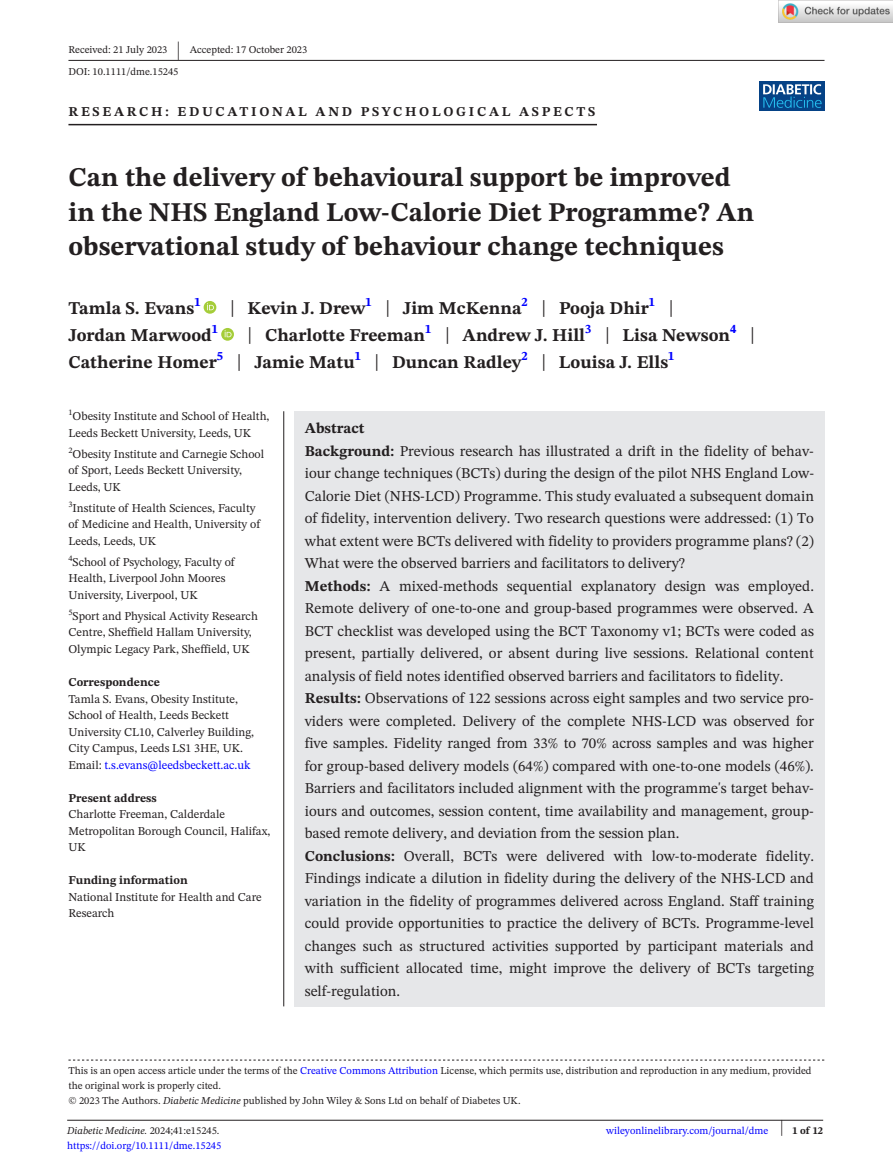
<style>
.page{position:relative;width:893px;height:1174px;background:#fff}
.page>*{position:absolute;margin:0;border:0;box-sizing:border-box;transform-origin:0 0}
.t1{font:700 27px/34.5px "STIX Two Text";color:#231f20}
.t2{font:25.65px "STIX Two Text";color:#231f20;scale:.49 1}
.t3{font:700 18px/27px "STIX Two Text";color:#231f20}
.t4{font:15px/22.5px "STIX Two Text";color:#231f20}
.t5{font:700 13.5px "STIX Two Text";letter-spacing:.2em;color:#231f20}
.t6{font:12px/16.5px "STIX Two Text";color:#231f20}
.t7{font:700 12px "STIX Two Text";color:#231f20}
.t8{font:10.5px/15px "STIX Two Text";color:#231f20}
.t9{font:10.5px "STIX Two Text";color:#00f}
.t10{font:italic 10.5px "STIX Two Text";color:#231f20}
.t11{font:700 10.5px "STIX Two Text";color:#231f20}
.s1{font-weight:400;font-size:23.4px}
.s2{color:#00f}
.s3{font-weight:700}
.s4{font-style:italic}
.s5{font-style:normal}
.s6{font-weight:400;font-size:22.2px}
</style>
<div class="page">
<hr style="left:67px;top:1119px;width:756px;height:1px;background:#231f20">
<div style="left:759px;top:81px;width:65px;height:30px;background:#054286"></div>
<svg style="left:763px;top:84px;width:59px;height:24px"></svg>
<hr style="left:68px;top:60px;width:756px;height:1px;background:#231f20">
<hr style="left:68px;top:124px;width:529px;height:1px;background:#231f20">
<svg style="left:204px;top:301px;width:12px;height:13px"></svg>
<svg style="left:207px;top:303px;width:7px;height:7px"></svg>
<svg style="left:221px;top:328px;width:13px;height:13px"></svg>
<svg style="left:225px;top:330px;width:7px;height:7px"></svg>
<svg style="left:68px;top:1059px;width:756px;height:1px"></svg>
<div style="left:294px;top:411px;width:530px;height:595px;background:#e6e7e9"></div>
<hr style="left:283px;top:411px;width:1px;height:595px;background:#231f20">
<img style="left:779px;top:0;width:114px;height:23px">
<p class="t8" style="left:68px;top:42px;width:101px">Received: 21 July 2023</p>
<h2 class="t2" style="left:177px;top:32px;width:8px">|</h2>
<p class="t8" style="left:190px;top:42px;width:119px">Accepted: 17 October 2023</p>
<p class="t8" style="left:68px;top:64px;width:112px">DOI: 10.1111/dme.15245</p>
<p class="t5" style="left:68px;top:101px;width:528px">RESEARCH: EDUCATIONAL AND PSYCHOLOGICAL ASPECTS</p>
<h1 class="t1" style="left:68px;top:161px;width:687px">Can the delivery of behavioural support be improved in the NHS England Low-Calorie Diet Programme? An observational study of behaviour change techniques</h1>
<p class="t3" style="left:68px;top:295px;width:134px">Tamla S. Evans<sup>1</sup></p>
<p class="t3" style="left:230px;top:295px;width:445px"><span class="s1">|</span> Kevin J. Drew<sup>1</sup> <span class="s1">|</span> Jim McKenna<sup>2</sup> <span class="s1">|</span> Pooja Dhir<sup>1</sup> <span class="s1">|</span></p>
<p class="t3" style="left:68px;top:322px;width:151px">Jordan Marwood<sup>1</sup></p>
<p class="t3" style="left:68px;top:322px;width:688px;text-indent:179px"><span class="s1">|</span> Charlotte Freeman<sup>1</sup> <span class="s1">|</span> Andrew J. Hill<sup>3</sup> <span class="s1">|</span> Lisa Newson<sup>4</sup> <span class="s1">|<br></span>Catherine Homer<sup>5</sup> <span class="s1">|</span> Jamie Matu<sup>1</sup> <span class="s1">|</span> Duncan Radley<sup>2</sup> <span class="s1">|</span> Louisa J. Ells<sup>1</sup></p>
<p class="t6" style="left:68px;top:408px;width:203px"><sup>1</sup>Obesity Institute and School of Health,<br>Leeds Beckett University, Leeds, UK</p>
<p class="t6" style="left:68px;top:445px;width:197px"><sup>2</sup>Obesity Institute and Carnegie School of Sport, Leeds Beckett University,<br>Leeds, UK</p>
<p class="t6" style="left:68px;top:499px;width:193px"><sup>3</sup>Institute of Health Sciences, Faculty of Medicine and Health, University of<br>Leeds, Leeds, UK</p>
<p class="t6" style="left:68px;top:553px;width:168px"><sup>4</sup>School of Psychology, Faculty of<br>Health, Liverpool John Moores<br>University, Liverpool, UK</p>
<p class="t6" style="left:68px;top:607px;width:191px"><sup>5</sup>Sport and Physical Activity Research<br>Centre, Sheffield Hallam University,<br>Olympic Legacy Park, Sheffield, UK</p>
<p class="t7" style="left:68px;top:673px;width:93px">Correspondence</p>
<p class="t6" style="left:68px;top:690px;width:187px">Tamla S. Evans, Obesity Institute, School of Health, Leeds Beckett University CL10, Calverley Building, City Campus, Leeds LS1 3HE, UK.<br>Email: <span class="s2">t.s.evans@leedsbeckett.ac.uk</span></p>
<p class="t7" style="left:68px;top:789px;width:90px">Present address</p>
<p class="t6" style="left:68px;top:805px;width:203px">Charlotte Freeman, Calderdale<br>Metropolitan Borough Council, Halifax,<br>UK</p>
<p class="t7" style="left:68px;top:871px;width:121px">Funding information</p>
<p class="t6" style="left:68px;top:888px;width:195px">National Institute for Health and Care<br>Research</p>
<p class="t4" style="left:305px;top:417px;width:511px"><span class="s3">Abstract<br>Background:</span> Previous research has illustrated a drift in the fidelity of behav&shy;iour change techniques (BCTs) during the design of the pilot NHS England Low-Calorie Diet (NHS-LCD) Programme. This study evaluated a subsequent domain of fidelity, intervention delivery. Two research questions were addressed: (1) To what extent were BCTs delivered with fidelity to providers programme plans? (2)<br>What were the observed barriers and facilitators to delivery?<br><span class="s3">Methods:</span> A mixed-methods sequential explanatory design was employed.<br>Remote delivery of one-to-one and group-based programmes were observed. A BCT checklist was developed using the BCT Taxonomy v1; BCTs were coded as present, partially delivered, or absent during live sessions. Relational content analysis of field notes identified observed barriers and facilitators to fidelity.<br><span class="s3">Results:</span> Observations of 122 sessions across eight samples and two service pro&shy;viders were completed. Delivery of the complete NHS-LCD was observed for five samples. Fidelity ranged from 33% to 70% across samples and was higher for group-based delivery models (64%) compared with one-to-one models (46%).<br>Barriers and facilitators included alignment with the programme's target behav&shy;iours and outcomes, session content, time availability and management, group&shy;based remote delivery, and deviation from the session plan.<br><span class="s3">Conclusions:</span> Overall, BCTs were delivered with low-to-moderate fidelity.<br>Findings indicate a dilution in fidelity during the delivery of the NHS-LCD and variation in the fidelity of programmes delivered across England. Staff training could provide opportunities to practice the delivery of BCTs. Programme-level changes such as structured activities supported by participant materials and with sufficient allocated time, might improve the delivery of BCTs targeting self-regulation.</p>
<p class="t8" style="left:68px;top:1063px;width:745px">This is an open access article under the terms of the <span class="s2">Creative Commons Attribution</span> License, which permits use, distribution and reproduction in any medium, provided the original work is properly cited.<br>© 2023 The Authors. <span class="s4">Diabetic Medicine</span> published by John Wiley &amp; Sons Ltd on behalf of Diabetes UK.</p>
<p class="t10" style="left:67px;top:1123px;width:154px">Diabetic Medicine. <span class="s5">2024;41:e15245.</span></p>
<p class="t11" style="left:780px;top:1123px;width:45px"><span class="s6">|</span> 1 of 12</p>
<p class="t9" style="left:67px;top:1138px;width:156px">https://doi.org/10.1111/dme.15245</p>
<p class="t9" style="left:606px;top:1123px;width:164px">wileyonlinelibrary.com/journal/dme</p>
</div>
